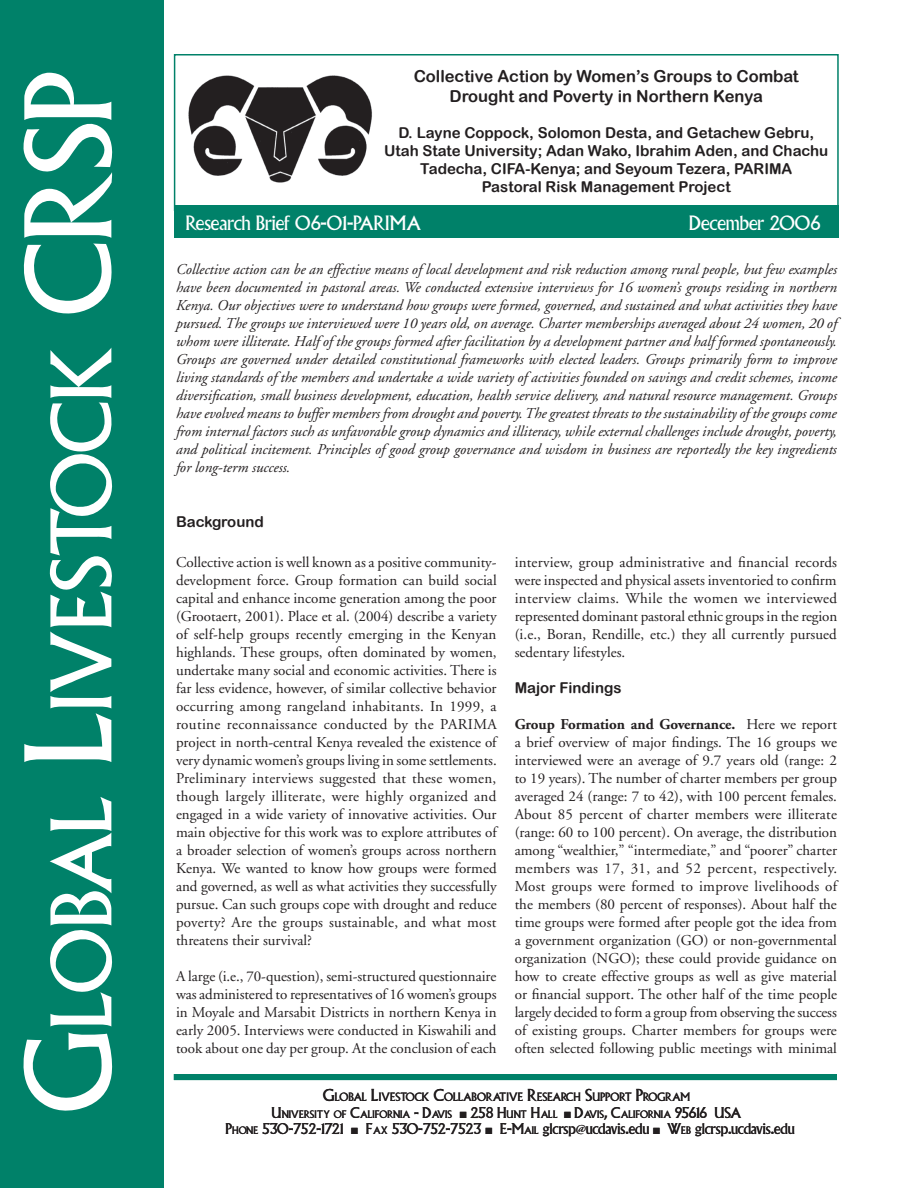
<style>
.page{position:relative;width:918px;height:1188px;background:#fff}
.page>*{position:absolute;margin:0;border:0;box-sizing:border-box;transform-origin:0 0}
.t1{font:108px "Furioso";color:#fff}
.t2{font:75.6px "Furioso";letter-spacing:-.015em;color:#fff}
.t3{font:18px "Furioso";color:#fff}
.t4{font:16.5px/19.8px "Arial Rounded MT Bold";color:#231f20;text-align:center}
.t5{font:15px/18px "Adobe Garamond";color:#231f20;text-align:justify}
.t6{font:italic 15px/18px "Adobe Garamond";color:#231f20;text-align:justify}
.t7{font:15px/18px "Arial Rounded MT Bold";color:#231f20;text-align:center}
.t8{font:13.5px "Furioso";color:#231f20}
.t9{font:10.5px "Furioso";color:#231f20}
.t10{font:9.45px "Furioso";color:#231f20}
.s1{font-size:108px}
.s2{font-weight:700}
.s3{font-size:15px}
.s4{font-size:13.5px}
.s5{font-style:inherit}
.s6{font-size:9.45px}
.s7{font-family:"Adobe Garamond"}
</style>
<div class="page">
<div style="left:174px;top:206px;width:665px;height:32px;background:#008169"></div>
<div style="left:0;top:0;width:164px;height:1188px;background:#008169"></div>
<div style="left:174px;top:54px;width:665px;height:157px;border:2px solid #008169"></div>
<img style="left:188px;top:75px;width:184px;height:108px">
<div style="left:174px;top:1074px;width:663px;height:6px;background:#008169"></div>
<h2 class="t2" style="left:34px;top:1029px;width:965px;rotate:-90deg">LOBAL <span class="s1">L</span>IVESTOCK <span class="s1">CRSP</span></h2>
<h1 class="t1" style="left:1px;top:1112px;width:86px;rotate:-90deg">G</h1>
<p class="t4" style="left:414px;top:66px;width:387px">Collective Action by Women’s Groups to Combat<br>Drought and Poverty in Northern Kenya</p>
<p class="t7" style="left:384px;top:124px;width:446px">D. Layne Coppock, Solomon Desta, and Getachew Gebru, Utah State University; Adan Wako, Ibrahim Aden, and Chachu Tadecha, CIFA-Kenya; and Seyoum Tezera, PARIMA<br>Pastoral Risk Management Project</p>
<p class="t3" style="left:186px;top:211px;width:237px">Research Brief 06-01-PARIMA</p>
<p class="t3" style="left:689px;top:211px;width:132px">December 2006</p>
<p class="t6" style="left:176px;top:261px;width:663px">Collective action can be an effective means of local development and risk reduction among rural people, but few examples have been documented in pastoral areas. We conducted extensive interviews for 16 women’s groups residing in northern Kenya. Our objectives were to understand how groups were formed, governed, and sustained and what activities they have pursued. The groups we interviewed were 10 years old, on average. Charter memberships averaged about 24 women, 20 of whom were illiterate. Half of the groups formed after facilitation by a development partner and half formed spontaneously.<br>Groups are governed under detailed constitutional frameworks with elected leaders. Groups primarily form to improve living standards of the members and undertake a wide variety of activities founded on savings and credit schemes, income diversification, small business development, education, health service delivery, and natural resource management. Groups have evolved means to buffer members from drought and poverty. The greatest threats to the sustainability of the groups come from internal factors such as unfavorable group dynamics and illiteracy, while external challenges include drought, poverty, and political incitement. Principles of good group governance and wisdom in business are reportedly the key ingredients for long-term success.</p>
<p class="t7" style="left:176px;top:513px;width:89px">Background</p>
<p class="t5" style="left:176px;top:553px;width:322px">Collective action is well known as a positive community&shy;development force. Group formation can build social capital and enhance income generation among the poor (Grootaert, 2001). Place et al. (2004) describe a variety of self-help groups recently emerging in the Kenyan highlands. These groups, often dominated by women, undertake many social and economic activities. There is far less evidence, however, of similar collective behavior occurring among rangeland inhabitants. In 1999, a routine reconnaissance conducted by the PARIMA project in north-central Kenya revealed the existence of very dynamic women’s groups living in some settlements.<br>Preliminary interviews suggested that these women, though largely illiterate, were highly organized and engaged in a wide variety of innovative activities. Our main objective for this work was to explore attributes of a broader selection of women’s groups across northern Kenya. We wanted to know how groups were formed and governed, as well as what activities they successfully pursue. Can such groups cope with drought and reduce poverty? Are the groups sustainable, and what most threatens their survival?</p>
<p class="t5" style="left:176px;top:967px;width:322px">A large (i.e., 70-question), semi-structured questionnaire was administered to representatives of 16 women’s groups in Moyale and Marsabit Districts in northern Kenya in early 2005. Interviews were conducted in Kiswahili and took about one day per group. At the conclusion of each</p>
<p class="t5" style="left:515px;top:554px;width:324px">interview, group administrative and financial records were inspected and physical assets inventoried to confirm interview claims. While the women we interviewed represented dominant pastoral ethnic groups in the region (i.e., Boran, Rendille, etc.) they all currently pursued sedentary lifestyles.</p>
<p class="t7" style="left:515px;top:679px;width:108px">Major Findings</p>
<p class="t5" style="left:515px;top:716px;width:324px"><span class="s2">Group Formation and Governance.</span> Here we report a brief overview of major findings. The 16 groups we interviewed were an average of 9.7 years old (range: 2 to 19 years). The number of charter members per group averaged 24 (range: 7 to 42), with 100 percent females.<br>About 85 percent of charter members were illiterate (range: 60 to 100 percent). On average, the distribution among “wealthier,” “intermediate,” and “poorer” charter members was 17, 31, and 52 percent, respectively.<br>Most groups were formed to improve livelihoods of the members (80 percent of responses). About half the time groups were formed after people got the idea from a government organization (GO) or non-governmental organization (NGO); these could provide guidance on how to create effective groups as well as give material or financial support. The other half of the time people largely decided to form a group from observing the success of existing groups. Charter members for groups were often selected following public meetings with minimal</p>
<p class="t9" style="left:323px;top:1091px;width:368px"><span class="s3">G</span>LOBAL <span class="s3">L</span>IVESTOCK <span class="s3">C</span>OLLABORATIVE <span class="s3">R</span>ESEARCH <span class="s3">S</span>UPPORT <span class="s3">P</span>ROGRAM</p>
<p class="t10" style="left:272px;top:1108px;width:453px"><span class="s4">U</span>NIVERSITY OF <span class="s4">C</span>ALIFORNIA <span class="s4">- D</span>AVIS ■ <span class="s4">258 H</span>UNT <span class="s4">H</span>ALL ■ <span class="s4">D</span>AVIS<span class="s4">, C</span>ALIFORNIA <span class="s4">95616 USA</span></p>
<p class="t8" style="left:226px;top:1120px;width:570px"><span class="s5">P</span><span class="s6">HONE</span> <span class="s5">530-752-1721</span> ■ <span class="s5">F</span><span class="s6">AX</span> <span class="s5">530-752-7523</span> ■ <span class="s5">E-M</span><span class="s6">AIL</span> glcrsp<span class="s7">@</span>ucdavis.edu ■ <span class="s5">W</span><span class="s6">EB</span> glcrsp.ucdavis.edu</p>
</div>
